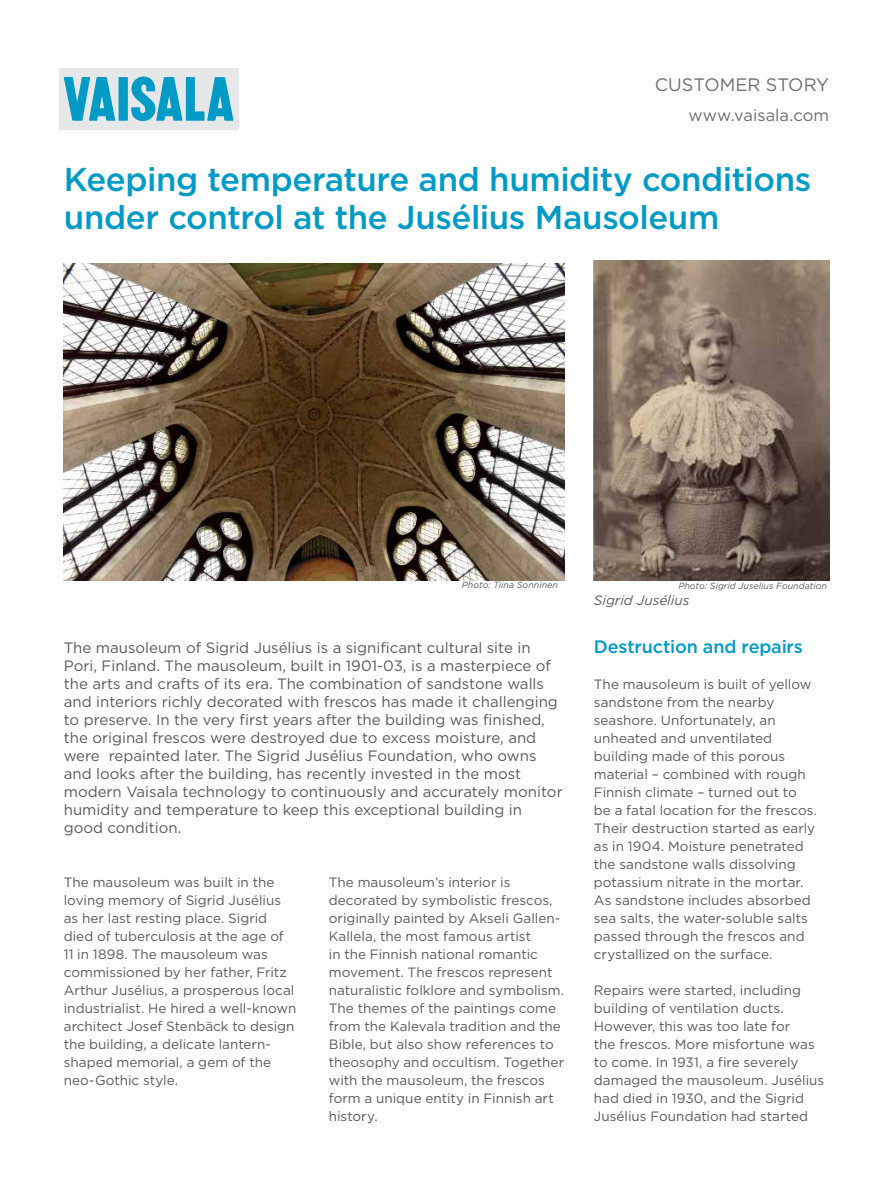
<style>
.page{position:relative;width:893px;height:1191px;background:#fff}
.page>*{position:absolute;margin:0;border:0;box-sizing:border-box;transform-origin:0 0}
.t1{font:500 33px/37.5px "Gotham";letter-spacing:-.015em;color:#009ac7}
.t2{font:500 18px "Gotham";letter-spacing:-.01em;color:#009ac7}
.t3{font:18px "Gotham";color:#6d6e71}
.t4{font:16.5px "Gotham";color:#6d6e71}
.t5{font:15px/18px "Gotham";color:#58595b}
.t6{font:13.5px/18px "Gotham";color:#58595b}
.t7{font:italic 13.5px "Gotham";color:#58595b}
.t8{font:italic 9px "Gotham";color:#58595b}
</style>
<div class="page">
<div style="left:59px;top:69px;width:180px;height:61px;background:#e6e7e8"></div>
<svg style="left:64px;top:77px;width:51px;height:44px"></svg>
<div style="left:119px;top:77px;width:9px;height:44px;background:#009ac7"></div>
<svg style="left:131px;top:77px;width:102px;height:44px"></svg>
<img style="left:64px;top:264px;width:500px;height:317px">
<img style="left:594px;top:260px;width:235px;height:321px">
<h2 class="t3" style="left:655px;top:73px;width:176px">CUSTOMER STORY</h2>
<p class="t4" style="left:688px;top:105px;width:142px">www.vaisala.com</p>
<h1 class="t1" style="left:64px;top:161px;width:749px">Keeping temperature and humidity conditions under control at the Jusélius Mausoleum</h1>
<p class="t8" style="left:462px;top:579px;width:98px">Photo: Tiina Sonninen</p>
<p class="t8" style="left:678px;top:580px;width:150px">Photo: Sigrid Juselius Foundation</p>
<p class="t5" style="left:64px;top:638px;width:500px">The mausoleum of Sigrid Jusélius is a significant cultural site in Pori, Finland. The mausoleum, built in 1901-03, is a masterpiece of the arts and crafts of its era. The combination of sandstone walls and interiors richly decorated with frescos has made it challenging to preserve. In the very first years after the building was finished, the original frescos were destroyed due to excess moisture, and were repainted later. The Sigrid Jusélius Foundation, who owns and looks after the building, has recently invested in the most modern Vaisala technology to continuously and accurately monitor humidity and temperature to keep this exceptional building in good condition.</p>
<p class="t6" style="left:64px;top:872px;width:234px">The mausoleum was built in the loving memory of Sigrid Jusélius as her last resting place. Sigrid died of tuberculosis at the age of<br>11 in 1898. The mausoleum was commissioned by her father, Fritz<br>Arthur Jusélius, a prosperous local industrialist. He hired a well-known architect Josef Stenbäck to design the building, a delicate lantern&shy;shaped memorial, a gem of the neo-Gothic style.</p>
<p class="t6" style="left:329px;top:872px;width:237px">The mausoleum’s interior is decorated by symbolistic frescos, originally painted by Akseli Gallen-<br>Kallela, the most famous artist<br>in the Finnish national romantic movement. The frescos represent naturalistic folklore and symbolism.<br>The themes of the paintings come from the Kalevala tradition and the<br>Bible, but also show references to theosophy and occultism. Together with the mausoleum, the frescos form a unique entity in Finnish art history.</p>
<p class="t7" style="left:594px;top:591px;width:97px">Sigrid Jusélius</p>
<h2 class="t2" style="left:594px;top:634px;width:210px">Destruction and repairs</h2>
<p class="t6" style="left:594px;top:674px;width:225px">The mausoleum is built of yellow sandstone from the nearby seashore. Unfortunately, an unheated and unventilated building made of this porous material – combined with rough<br>Finnish climate – turned out to be a fatal location for the frescos.<br>Their destruction started as early as in 1904. Moisture penetrated the sandstone walls dissolving potassium nitrate in the mortar.<br>As sandstone includes absorbed sea salts, the water-soluble salts passed through the frescos and crystallized on the surface.</p>
<p class="t6" style="left:594px;top:980px;width:232px">Repairs were started, including building of ventilation ducts.<br>However, this was too late for<br>the frescos. More misfortune was to come. In 1931, a fire severely damaged the mausoleum. Jusélius had died in 1930, and the Sigrid<br>Jusélius Foundation had started</p>
</div>
